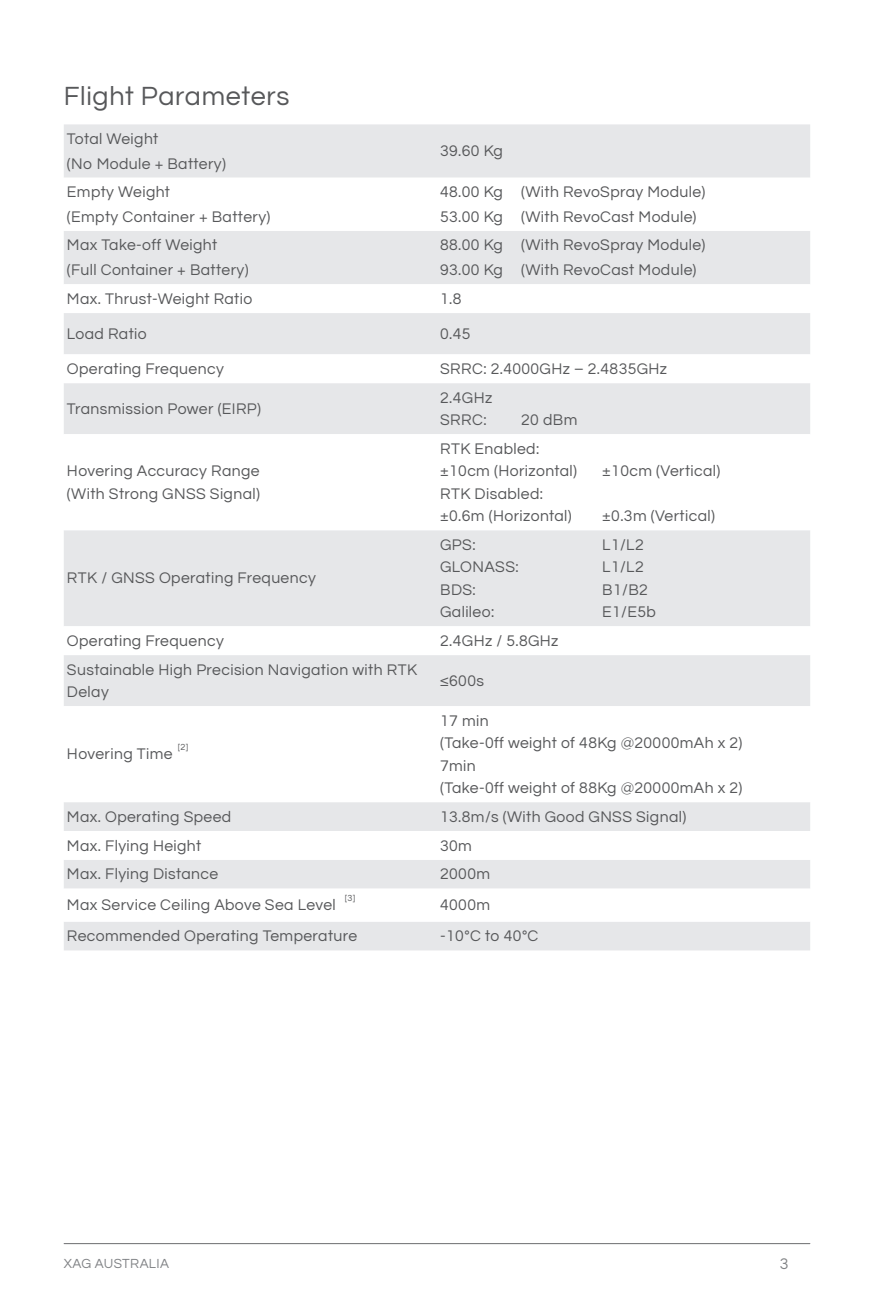
<style>
.page{position:relative;width:874px;height:1308px;background:#fff}
.page>*{position:absolute;margin:0;border:0;box-sizing:border-box;transform-origin:0 0}
.t1{font:27px "Questrial";letter-spacing:.025em;color:#57585a}
.正文{font:15.75px/22.5px "Questrial";letter-spacing:.025em;color:#57585a}
.t2{font:15.75px "Questrial";color:#808285}
.t3{font:13.5px "Questrial";letter-spacing:.025em;color:#808285}
.正文-2{font:9px "Questrial";color:#57585a}
</style>
<div class="page">
<hr style="left:64px;top:1243px;width:746px;height:1px;background:#6c6d70">
<div style="left:64px;top:124px;width:746px;height:826px;background:#e6e7e9"></div>
<svg style="left:64px;top:178px;width:746px;height:743px"></svg>
<p class="t1" style="left:64px;top:78px;width:227px">Flight Parameters</p>
<p class="正文" style="left:67px;top:128px;width:93px">Total Weight</p>
<p class="正文" style="left:67px;top:153px;width:161px">(No Module + Battery)</p>
<p class="正文" style="left:67px;top:181px;width:105px">Empty Weight</p>
<p class="正文" style="left:67px;top:206px;width:205px">(Empty Container + Battery)</p>
<p class="正文" style="left:67px;top:234px;width:152px">Max Take-off Weight</p>
<p class="正文" style="left:67px;top:259px;width:183px">(Full Container + Battery)</p>
<p class="正文" style="left:440px;top:140px;width:64px">39.60 Kg</p>
<p class="正文" style="left:440px;top:181px;width:267px">48.00 Kg (With RevoSpray Module)</p>
<p class="正文" style="left:440px;top:206px;width:258px">53.00 Kg (With RevoCast Module)</p>
<p class="正文" style="left:440px;top:234px;width:267px">88.00 Kg (With RevoSpray Module)</p>
<p class="正文" style="left:440px;top:259px;width:258px">93.00 Kg (With RevoCast Module)</p>
<p class="正文" style="left:67px;top:288px;width:187px">Max. Thrust-Weight Ratio</p>
<p class="正文" style="left:440px;top:288px;width:23px">1.8</p>
<p class="正文" style="left:67px;top:323px;width:81px">Load Ratio</p>
<p class="正文" style="left:440px;top:323px;width:32px">0.45</p>
<p class="正文" style="left:67px;top:358px;width:158px">Operating Frequency</p>
<p class="正文" style="left:440px;top:358px;width:228px">SRRC: 2.4000GHz – 2.4835GHz</p>
<p class="正文" style="left:67px;top:398px;width:196px">Transmission Power (EIRP)</p>
<p class="正文" style="left:440px;top:387px;width:54px">2.4GHz</p>
<p class="正文" style="left:440px;top:409px;width:48px">SRRC:</p>
<p class="正文" style="left:521px;top:409px;width:58px">20 dBm</p>
<p class="正文" style="left:67px;top:460px;width:194px">Hovering Accuracy Range (With Strong GNSS Signal)</p>
<p class="正文" style="left:67px;top:567px;width:250px">RTK / GNSS Operating Frequency</p>
<p class="正文" style="left:440px;top:438px;width:101px">RTK Enabled:</p>
<p class="正文" style="left:440px;top:460px;width:138px">±10cm (Horizontal)</p>
<p class="正文" style="left:602px;top:460px;width:120px">±10cm (Vertical)</p>
<p class="正文" style="left:440px;top:483px;width:104px">RTK Disabled:</p>
<p class="正文" style="left:440px;top:505px;width:133px">±0.6m (Horizontal)</p>
<p class="正文" style="left:602px;top:505px;width:114px">±0.3m (Vertical)</p>
<p class="正文" style="left:440px;top:534px;width:37px">GPS:</p>
<p class="正文" style="left:602px;top:534px;width:43px">L1/L2</p>
<p class="正文" style="left:440px;top:556px;width:80px">GLONASS:</p>
<p class="正文" style="left:602px;top:556px;width:43px">L1/L2</p>
<p class="正文" style="left:440px;top:579px;width:37px">BDS:</p>
<p class="正文" style="left:602px;top:579px;width:47px">B1/B2</p>
<p class="正文" style="left:440px;top:601px;width:56px">Galileo:</p>
<p class="正文" style="left:602px;top:601px;width:55px">E1/E5b</p>
<p class="正文" style="left:67px;top:630px;width:158px">Operating Frequency</p>
<p class="正文" style="left:440px;top:630px;width:120px">2.4GHz / 5.8GHz</p>
<p class="正文" style="left:67px;top:658px;width:352px">Sustainable High Precision Navigation with RTK<br>Delay</p>
<p class="正文" style="left:440px;top:670px;width:45px">≤600s</p>
<p class="正文-2" style="left:178px;top:741px;width:12px">[2]</p>
<p class="正文" style="left:67px;top:743px;width:107px">Hovering Time</p>
<p class="正文" style="left:440px;top:709px;width:304px">17 min<br>(Take-0ff weight of 48Kg @20000mAh x 2)</p>
<p class="正文" style="left:440px;top:754px;width:304px">7min<br>(Take-0ff weight of 88Kg @20000mAh x 2)</p>
<p class="正文" style="left:67px;top:806px;width:166px">Max. Operating Speed</p>
<p class="正文" style="left:440px;top:806px;width:248px">13.8m/s (With Good GNSS Signal)</p>
<p class="正文" style="left:67px;top:834px;width:136px">Max. Flying Height</p>
<p class="正文" style="left:440px;top:834px;width:33px">30m</p>
<p class="正文" style="left:67px;top:863px;width:153px">Max. Flying Distance</p>
<p class="正文" style="left:440px;top:863px;width:51px">2000m</p>
<p class="正文" style="left:67px;top:894px;width:270px">Max Service Ceiling Above Sea Level</p>
<p class="正文-2" style="left:345px;top:892px;width:12px">[3]</p>
<p class="正文" style="left:440px;top:894px;width:51px">4000m</p>
<p class="正文" style="left:67px;top:925px;width:292px">Recommended Operating Temperature</p>
<p class="正文" style="left:440px;top:925px;width:100px">-10°C to 40°C</p>
<p class="t3" style="left:64px;top:1254px;width:107px">XAG AUSTRALIA</p>
<p class="t2" style="left:780px;top:1252px;width:10px">3</p>
</div>
